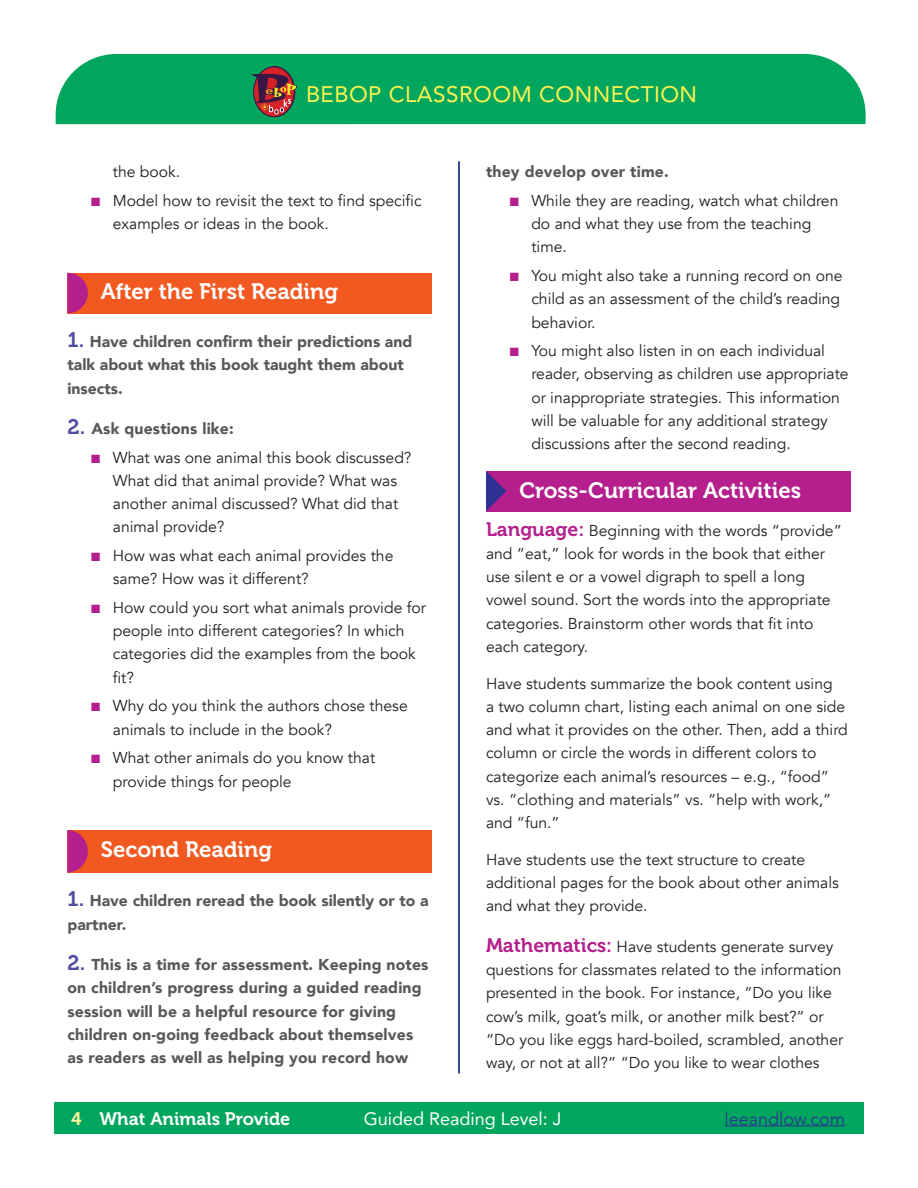
<style>
.page{position:relative;width:918px;height:1188px;background:#fff}
.page>*{position:absolute;margin:0;border:0;box-sizing:border-box;transform-origin:0 0}
.t1{font:22.5px "Avenir";letter-spacing:.02em;color:#fff34f}
.dropout_subheads{font:22.2px "Museo 700";color:#fff}
.t2{font:18px "Avenir";color:#fff}
.t3{font:18px "Museo 700";color:#fff}
.t4{font:300 18px "Avenir";color:#2e3092}
.cross_curricular_par{font:15.75px/23.2px "Avenir";color:#231f20}
.t5{font:900 15.75px/23.2px "Avenir";letter-spacing:.01em;color:#57585a}
.s1{color:#b41e8d}
.s2{font-family:"Museo 700";font-weight:400;font-size:21px;color:#504fa1}
.s3{font-family:"Museo 700";font-size:19.5px;color:#b41e8d}
.s4{color:#fff79a}
</style>
<div class="page">
<div style="left:68px;top:273px;width:364px;height:40px;background:#f15921"></div>
<svg style="left:68px;top:273px;width:20px;height:40px"></svg>
<div style="left:68px;top:830px;width:364px;height:43px;background:#f15921"></div>
<svg style="left:68px;top:830px;width:20px;height:42px"></svg>
<div style="left:486px;top:471px;width:364px;height:41px;background:#b41e8d"></div>
<svg style="left:486px;top:471px;width:20px;height:40px"></svg>
<hr style="left:458px;top:161px;width:2px;height:912px;background:#253f8e">
<div style="left:56px;top:54px;width:810px;height:70px;background:#00a65d"></div>
<div style="left:54px;top:1103px;width:810px;height:31px;background:#00a65d"></div>
<hr style="left:725px;top:1125px;width:120px;height:1px;background:#2e3092">
<svg style="left:254px;top:67px;width:40px;height:50px"></svg>
<div style="left:253px;top:66px;width:42px;height:51px;border:1px solid #371745;border-radius:50%"></div>
<svg style="left:251px;top:74px;width:46px;height:40px;background:#794b43"></svg>
<h1 class="t1" style="left:306px;top:76px;width:393px">BEBOP CLASSROOM CONNECTION</h1>
<p class="cross_curricular_par" style="left:113px;top:160px;width:69px">the book.</p>
<p class="cross_curricular_par" style="left:113px;top:189px;width:310px;text-indent:-22px"><span class="s1">■</span> Model how to revisit the text to find specific examples or ideas in the book.</p>
<p class="dropout_subheads" style="left:101px;top:279px;width:239px">After the First Reading</p>
<p class="t5" style="left:68px;top:329px;width:346px"><span class="s2">1.</span> Have children confirm their predictions and talk about what this book taught them about insects.</p>
<p class="t5" style="left:68px;top:417px;width:168px"><span class="s2">2.</span> Ask questions like:</p>
<p class="cross_curricular_par" style="left:113px;top:446px;width:300px;text-indent:-22px"><span class="s1">■</span> What was one animal this book discussed?<br>What did that animal provide? What was another animal discussed? What did that animal provide?</p>
<p class="cross_curricular_par" style="left:113px;top:544px;width:282px;text-indent:-22px"><span class="s1">■</span> How was what each animal provides the same? How was it different?</p>
<p class="cross_curricular_par" style="left:113px;top:596px;width:315px;text-indent:-22px"><span class="s1">■</span> How could you sort what animals provide for people into different categories? In which categories did the examples from the book fit?</p>
<p class="cross_curricular_par" style="left:113px;top:695px;width:296px;text-indent:-22px"><span class="s1">■</span> Why do you think the authors chose these animals to include in the book?</p>
<p class="cross_curricular_par" style="left:113px;top:747px;width:264px;text-indent:-22px"><span class="s1">■</span> What other animals do you know that provide things for people</p>
<p class="dropout_subheads" style="left:101px;top:837px;width:173px">Second Reading</p>
<p class="t5" style="left:68px;top:889px;width:363px"><span class="s2">1.</span> Have children reread the book silently or to a partner.</p>
<p class="t5" style="left:68px;top:953px;width:363px"><span class="s2">2.</span> This is a time for assessment. Keeping notes on children’s progress during a guided reading session will be a helpful resource for giving children on-going feedback about themselves as readers as well as helping you record how</p>
<p class="t5" style="left:486px;top:160px;width:184px">they develop over time.</p>
<p class="cross_curricular_par" style="left:531px;top:189px;width:309px;text-indent:-22px"><span class="s1">■</span> While they are reading, watch what children do and what they use from the teaching time.</p>
<p class="cross_curricular_par" style="left:531px;top:264px;width:313px;text-indent:-22px"><span class="s1">■</span> You might also take a running record on one child as an assessment of the child’s reading behavior.</p>
<p class="cross_curricular_par" style="left:531px;top:339px;width:319px;text-indent:-22px"><span class="s1">■</span> You might also listen in on each individual reader, observing as children use appropriate or inappropriate strategies. This information will be valuable for any additional strategy discussions after the second reading.</p>
<p class="dropout_subheads" style="left:519px;top:478px;width:283px">Cross-Curricular Activities</p>
<p class="cross_curricular_par" style="left:486px;top:519px;width:357px"><span class="s3">Language:</span> Beginning with the words “provide” and “eat,” look for words in the book that either use silent e or a vowel digraph to spell a long vowel sound. Sort the words into the appropriate categories. Brainstorm other words that fit into each category.</p>
<p class="cross_curricular_par" style="left:486px;top:672px;width:363px">Have students summarize the book content using<br>a two column chart, listing each animal on one side and what it provides on the other. Then, add a third column or circle the words in different colors to categorize each animal’s resources – e.g., “food” vs. “clothing and materials” vs. “help with work,” and “fun.”</p>
<p class="cross_curricular_par" style="left:486px;top:848px;width:354px">Have students use the text structure to create additional pages for the book about other animals and what they provide.</p>
<p class="cross_curricular_par" style="left:486px;top:935px;width:359px"><span class="s3">Mathematics:</span> Have students generate survey questions for classmates related to the information presented in the book. For instance, “Do you like cow’s milk, goat’s milk, or another milk best?” or “Do you like eggs hard-boiled, scrambled, another way, or not at all?” “Do you like to wear clothes</p>
<p class="t3" style="left:71px;top:1108px;width:221px"><span class="s4">4</span> What Animals Provide</p>
<p class="t2" style="left:364px;top:1104px;width:199px">Guided Reading Level: J</p>
<p class="t4" style="left:725px;top:1108px;width:122px">leeandlow.com</p>
</div>
